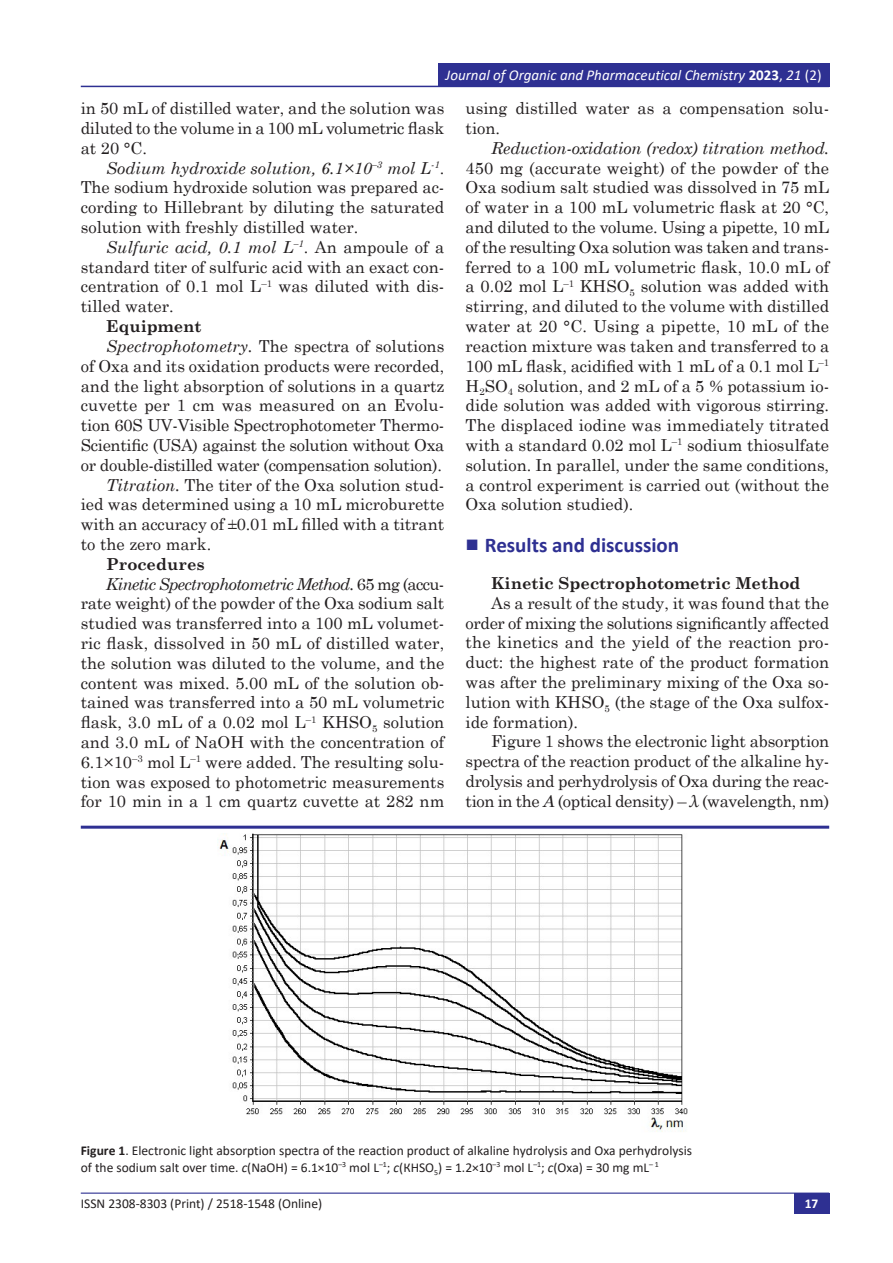
<style>
.page{position:relative;width:893px;height:1263px;background:#fff}
.page>*{position:absolute;margin:0;border:0;box-sizing:border-box;transform-origin:0 0}
.Заголовок{font:700 21px "Calibri";color:#2e3092}
.Основной_текст_англ{font:16.5px/19.8px "Century Schoolbook";color:#231f20;text-align:justify}
.Основной_текст_англ-2{font:700 16.5px "Century Schoolbook";color:#231f20}
.t1{font:italic 15px "Calibri";color:#fff}
.Подпись{font:13.5px/16.5px "Calibri";color:#231f20}
.t2{font:700 13.5px "Calibri";color:#fff}
.s1{font-weight:700;font-style:normal}
.s2{font-style:normal}
.s3{font-style:italic}
.s4{font-family:"Book Antiqua";font-size:22.5px}
.s5{font-weight:700}
</style>
<div class="page">
<hr style="left:81px;top:1192px;width:748px;height:2px;background:#2e3092">
<div style="left:794px;top:1194px;width:35px;height:20px;background:#2e3092"></div>
<div style="left:438px;top:64px;width:391px;height:23px;background:#2e3092"></div>
<hr style="left:81px;top:86px;width:748px;height:1px;background:#2e3092">
<hr style="left:81px;top:826px;width:748px;height:3px;background:#2e3092">
<img style="left:217px;top:833px;width:471px;height:299px">
<p class="t1" style="left:446px;top:64px;width:377px">Journal of Organic and Pharmaceutical Chemistry <span class="s1">2023</span><span class="s2">,</span> 21 <span class="s2">(2)</span></p>
<p class="Основной_текст_англ" style="left:81px;top:97px;width:365px">in 50 mL of distilled water, and the solution was diluted to the volume in a 100 mL volumetric flask at 20 °C.</p>
<p class="Основной_текст_англ" style="left:81px;top:156px;width:365px;text-indent:26px"><span class="s3">Sodium hydroxide solution, 6.1×10</span><sup>–3</sup> <span class="s3">mol L</span><sup>-1</sup>.<br>The sodium hydroxide solution was prepared ac&shy;cording to Hillebrant by diluting the saturated solution with freshly distilled water.</p>
<p class="Основной_текст_англ" style="left:81px;top:236px;width:365px;text-indent:26px"><span class="s3">Sulfuric acid, 0.1 mol L</span><sup>–1</sup>. An ampoule of a standard titer of sulfuric acid with an exact con&shy;centration of 0.1 mol L<sup>–1</sup> was diluted with dis&shy;tilled water.</p>
<p class="Основной_текст_англ-2" style="left:106px;top:313px;width:97px">Equipment</p>
<p class="Основной_текст_англ" style="left:81px;top:335px;width:365px;text-indent:26px"><span class="s3">Spectrophotometry.</span> The spectra of solutions of Oxa and its oxidation products were recorded, and the light absorption of solutions in a quartz cuvette per 1 cm was measured on an Evolu&shy;tion 60S UV-Visible Spectrophotometer Thermo-Scientific (USA) against the solution without Oxa or double-distilled water (compensation solution).</p>
<p class="Основной_текст_англ" style="left:81px;top:473px;width:365px;text-indent:26px"><span class="s3">Titration.</span> The titer of the Oxa solution stud&shy;ied was determined using a 10 mL microburette with an accuracy of ±0.01 mL filled with a titrant to the zero mark.</p>
<p class="Основной_текст_англ-2" style="left:106px;top:551px;width:100px">Procedures</p>
<p class="Основной_текст_англ" style="left:81px;top:572px;width:365px;text-indent:26px"><span class="s3">Kinetic Spectrophotometric Method.</span> 65 mg (accu&shy;rate weight) of the powder of the Oxa sodium salt studied was transferred into a 100 mL volumet&shy;ric flask, dissolved in 50 mL of distilled water, the solution was diluted to the volume, and the content was mixed. 5.00 mL of the solution ob&shy;tained was transferred into a 50 mL volumetric flask, 3.0 mL of a 0.02 mol L<sup>–1</sup> KHSO<sub>5</sub> solution and 3.0 mL of NaOH with the concentration of 6.1×10<sup>–3</sup> mol L<sup>–1</sup> were added. The resulting solu&shy;tion was exposed to photometric measurements for 10 min in a 1 cm quartz cuvette at 282 nm</p>
<p class="Основной_текст_англ" style="left:466px;top:97px;width:365px">using distilled water as a compensation solu&shy;tion.</p>
<p class="Основной_текст_англ" style="left:466px;top:137px;width:365px;text-indent:26px"><span class="s3">Reduction-oxidation (redox) titration method.<br></span>450 mg (accurate weight) of the powder of the Oxa sodium salt studied was dissolved in 75 mL of water in a 100 mL volumetric flask at 20 °C, and diluted to the volume. Using a pipette, 10 mL of the resulting Oxa solution was taken and trans&shy;ferred to a 100 mL volumetric flask, 10.0 mL of a 0.02 mol L<sup>–1</sup> KHSO<sub>5</sub> solution was added with stirring, and diluted to the volume with distilled water at 20 °C. Using a pipette, 10 mL of the reaction mixture was taken and transferred to a 100 mL flask, acidified with 1 mL of a 0.1 mol L<sup>–1<br></sup>H<sub>2</sub>SO<sub>4</sub> solution, and 2 mL of a 5 % potassium io&shy;dide solution was added with vigorous stirring.<br>The displaced iodine was immediately titrated with a standard 0.02 mol L<sup>–1</sup> sodium thiosulfate solution. In parallel, under the same conditions, a control experiment is carried out (without the Oxa solution studied).</p>
<p class="Заголовок" style="left:466px;top:530px;width:215px"><span class="s4">■</span> Results and discussion</p>
<p class="Основной_текст_англ-2" style="left:491px;top:570px;width:311px">Kinetic Spectrophotometric Method</p>
<p class="Основной_текст_англ" style="left:466px;top:592px;width:365px;text-indent:26px">As a result of the study, it was found that the order of mixing the solutions significantly affected the kinetics and the yield of the reaction pro&shy;duct: the highest rate of the product formation was after the preliminary mixing of the Oxa so&shy;lution with KHSO<sub>5</sub> (the stage of the Oxa sulfox&shy;ide formation).</p>
<p class="Основной_текст_англ" style="left:466px;top:730px;width:365px;text-indent:26px">Figure 1 shows the electronic light absorption spectra of the reaction product of the alkaline hy&shy;drolysis and perhydrolysis of Oxa during the reac&shy;tion in the <span class="s3">A</span> (optical density) – <span class="s3">λ</span> (wavelength, nm)</p>
<p class="Подпись" style="left:81px;top:1142px;width:613px"><span class="s5">Figure 1</span>. Electronic light absorption spectra of the reaction product of alkaline hydrolysis and Oxa perhydrolysis of the sodium salt over time. <span class="s3">c</span>(NaOH) = 6.1×10<sup>–3</sup> mol L<sup>–1</sup>; <span class="s3">c</span>(КНSO<sub>5</sub>) = 1.2×10<sup>–3</sup> mol L<sup>–1</sup>; <span class="s3">c</span>(Oxa) = 30 mg mL<sup>–</sup> <sup>1</sup></p>
<p class="Подпись" style="left:81px;top:1195px;width:243px">ISSN 2308-8303 (Print) / 2518-1548 (Online)</p>
<p class="t2" style="left:805px;top:1194px;width:15px">17</p>
</div>
